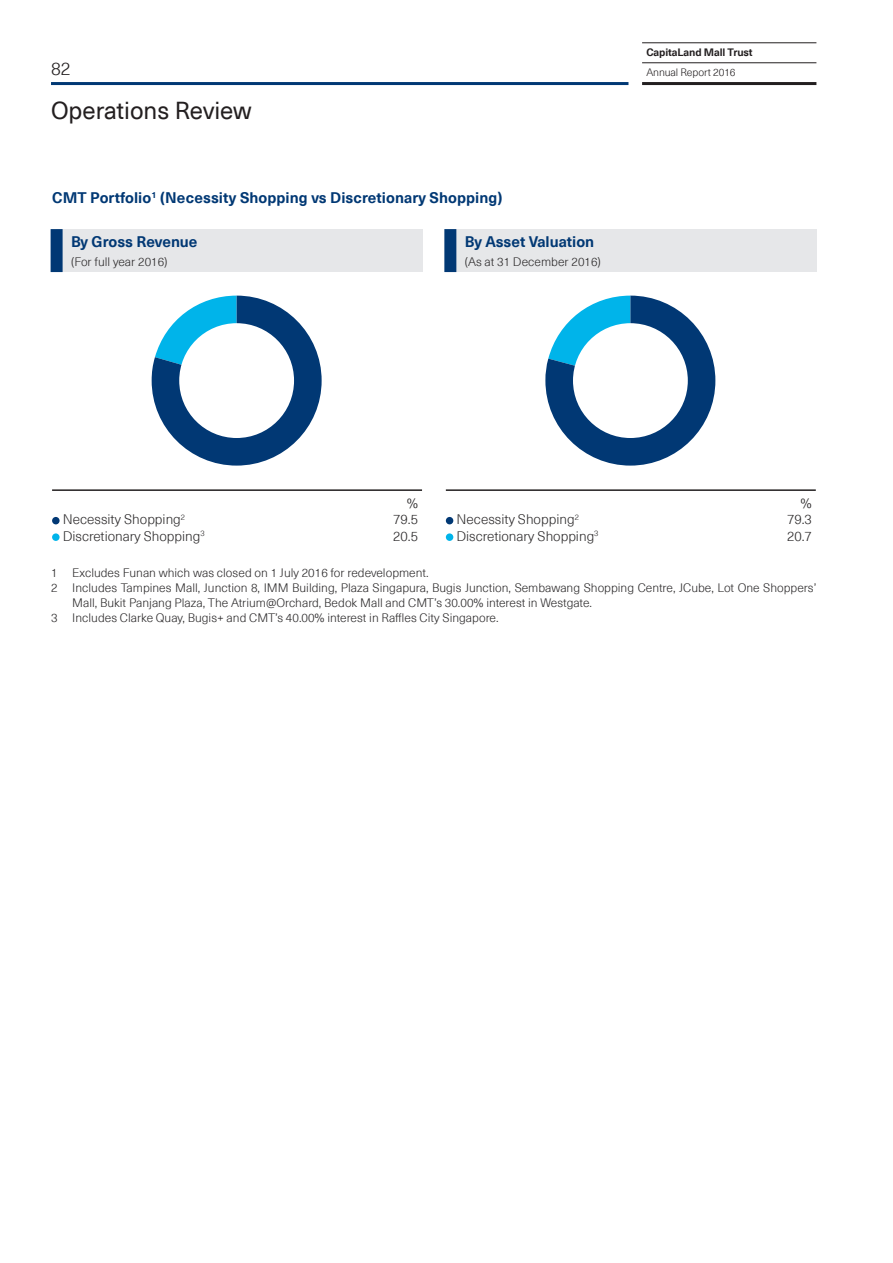
<style>
.page{position:relative;width:893px;height:1263px;background:#fff}
.page>*{position:absolute;margin:0;border:0;box-sizing:border-box;transform-origin:0 0}
.t1{font:24px "Neue Haas Unica Pro";color:#231f20}
.t2{font:300 18px "Neue Haas Unica Pro";color:#231f20}
.t3{font:700 15px "Neue Haas Unica Pro";letter-spacing:.005em;color:#013874}
.t4{font:300 13.5px "Neue Haas Unica Pro";color:#2b292a}
.t5{font:300 12px/15px "Neue Haas Unica Pro";color:#2b292a}
.t6{font:700 10.5px "Neue Haas Unica Pro";letter-spacing:-.01em;color:#231f20}
.t7{font:300 10.5px "Neue Haas Unica Pro";letter-spacing:-.01em;color:#231f20}
</style>
<div class="page">
<svg style="left:545px;top:296px;width:170px;height:170px"></svg>
<svg style="left:152px;top:296px;width:170px;height:170px"></svg>
<hr style="left:51px;top:82px;width:577px;height:3px;background:#013874">
<hr style="left:642px;top:82px;width:174px;height:3px;background:#231f20">
<hr style="left:642px;top:42px;width:174px;height:1px;background:#231f20">
<hr style="left:642px;top:62px;width:174px;height:1px;background:#231f20">
<hr style="left:52px;top:489px;width:370px;height:2px;background:#231f20">
<div style="left:52px;top:517px;width:8px;height:7px;background:#013874;border-radius:50%"></div>
<div style="left:52px;top:533px;width:8px;height:8px;background:#00b4ea;border-radius:50%"></div>
<hr style="left:446px;top:489px;width:370px;height:2px;background:#231f20">
<div style="left:446px;top:517px;width:7px;height:7px;background:#013874;border-radius:50%"></div>
<div style="left:446px;top:533px;width:7px;height:8px;background:#00b4ea;border-radius:50%"></div>
<div style="left:179px;top:323px;width:115px;height:115px;background:#fff;border-radius:50%"></div>
<div style="left:573px;top:323px;width:115px;height:115px;background:#fff;border-radius:50%"></div>
<div style="left:57px;top:229px;width:366px;height:43px;background:#e6e7e9"></div>
<div style="left:51px;top:229px;width:12px;height:43px;background:#013874"></div>
<div style="left:450px;top:229px;width:366px;height:43px;background:#e6e7e9"></div>
<div style="left:444px;top:229px;width:12px;height:43px;background:#013874"></div>
<p class="t2" style="left:51px;top:58px;width:21px">82</p>
<p class="t1" style="left:51px;top:96px;width:202px">Operations Review</p>
<p class="t3" style="left:52px;top:188px;width:452px">CMT Portfolio<sup>1</sup> (Necessity Shopping vs Discretionary Shopping)</p>
<p class="t3" style="left:71px;top:232px;width:128px">By Gross Revenue</p>
<p class="t5" style="left:71px;top:255px;width:98px">(For full year 2016)</p>
<p class="t3" style="left:465px;top:232px;width:131px">By Asset Valuation</p>
<p class="t5" style="left:465px;top:255px;width:138px">(As at 31 December 2016)</p>
<p class="t6" style="left:646px;top:46px;width:108px">CapitaLand Mall Trust</p>
<p class="t7" style="left:646px;top:67px;width:91px">Annual Report 2016</p>
<p class="t4" style="left:407px;top:495px;width:13px">%</p>
<p class="t4" style="left:800px;top:495px;width:13px">%</p>
<p class="t4" style="left:63px;top:512px;width:124px">Necessity Shopping<sup>2</sup></p>
<p class="t4" style="left:393px;top:512px;width:26px">79.5</p>
<p class="t4" style="left:63px;top:528px;width:144px">Discretionary Shopping<sup>3</sup></p>
<p class="t4" style="left:393px;top:528px;width:26px">20.5</p>
<p class="t4" style="left:456px;top:512px;width:124px">Necessity Shopping<sup>2</sup></p>
<p class="t4" style="left:787px;top:512px;width:26px">79.3</p>
<p class="t4" style="left:456px;top:528px;width:144px">Discretionary Shopping<sup>3</sup></p>
<p class="t4" style="left:787px;top:528px;width:26px">20.7</p>
<p class="t5" style="left:51px;top:566px;width:379px">1 Excludes Funan which was closed on 1 July 2016 for redevelopment.</p>
<p class="t5" style="left:72px;top:581px;width:746px;text-indent:-21px">2 Includes Tampines Mall, Junction 8, IMM Building, Plaza Singapura, Bugis Junction, Sembawang Shopping Centre, JCube, Lot One Shoppers’<br>Mall, Bukit Panjang Plaza, The Atrium@Orchard, Bedok Mall and CMT’s 30.00% interest in Westgate.</p>
<p class="t5" style="left:51px;top:611px;width:449px">3 Includes Clarke Quay, Bugis+ and CMT’s 40.00% interest in Raffles City Singapore.</p>
</div>
